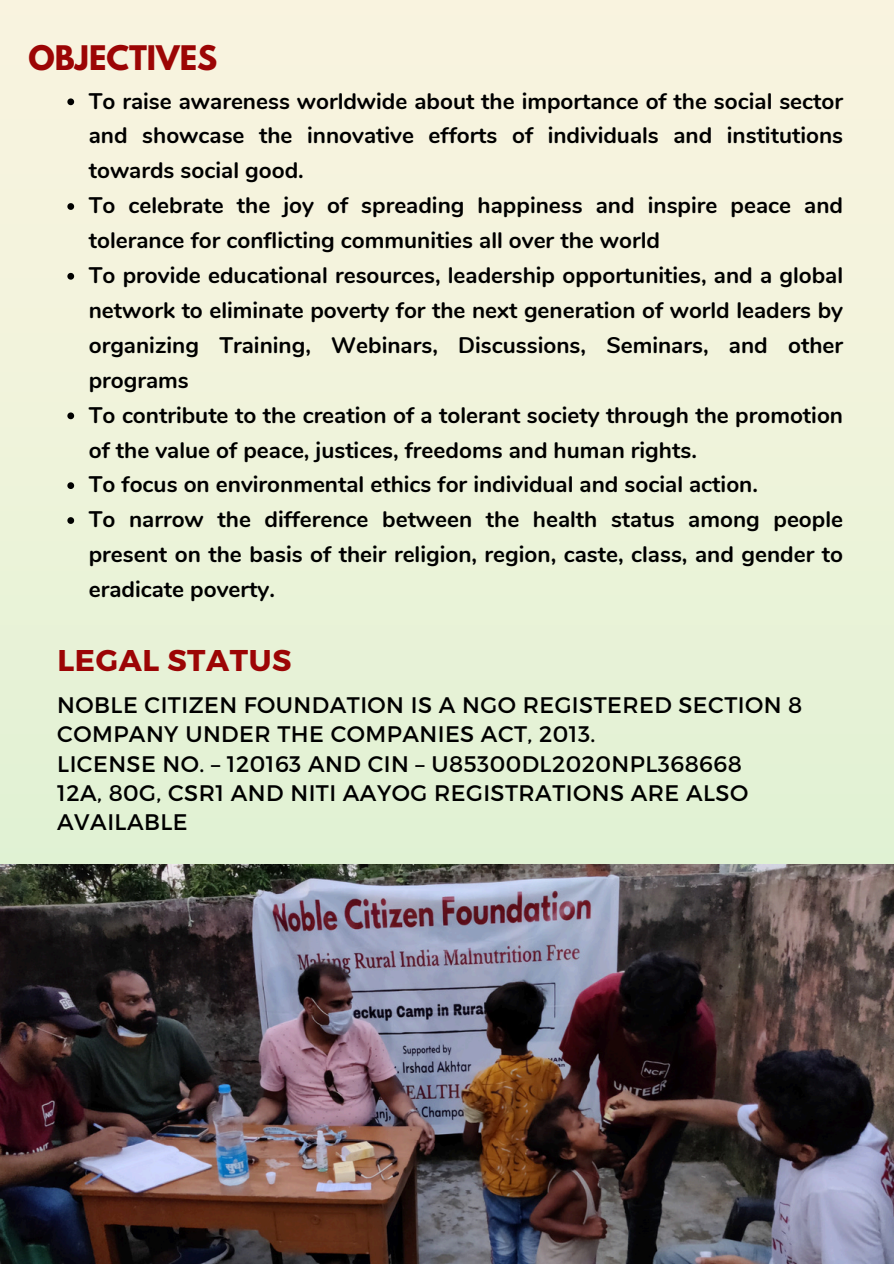
<style>
.page{position:relative;width:894px;height:1264px;background:#fff}
.page>*{position:absolute;margin:0;border:0;box-sizing:border-box;transform-origin:0 0}
.t1{font:700 30px "Montserrat";letter-spacing:.02em;color:#9c0505}
.t2{font:700 30px "League Spartan";color:#9c0505}
.t3{font:700 22.5px/34.8px "Nunito";color:#000;text-align:justify}
.t4{font:22.5px/29.2px "Montserrat";letter-spacing:.02em;color:#000}
</style>
<div class="page">
<div style="left:0;top:0;width:893px;height:1263px;background:linear-gradient(to right,#eef3da,#eef3da)"></div>
<img style="left:0;top:864px;width:893px;height:399px">
<svg style="left:67px;top:98px;width:7px;height:7px"></svg>
<svg style="left:67px;top:203px;width:7px;height:7px"></svg>
<svg style="left:67px;top:273px;width:7px;height:7px"></svg>
<svg style="left:67px;top:412px;width:7px;height:7px"></svg>
<svg style="left:67px;top:482px;width:7px;height:7px"></svg>
<svg style="left:67px;top:517px;width:7px;height:7px"></svg>
<p class="t2" style="left:29px;top:43px;width:190px">OBJECTIVES</p>
<p class="t3" style="left:89px;top:84px;width:755px">To raise awareness worldwide about the importance of the social sector and showcase the innovative efforts of individuals and institutions towards social good.</p>
<h2 class="t3" style="left:89px;top:188px;width:755px">To celebrate the joy of spreading happiness and inspire peace and tolerance for conflicting communities all over the world</h2>
<p class="t3" style="left:89px;top:258px;width:755px">To provide educational resources, leadership opportunities, and a global network to eliminate poverty for the next generation of world leaders by organizing Training, Webinars, Discussions, Seminars, and other programs</p>
<p class="t3" style="left:89px;top:398px;width:755px">To contribute to the creation of a tolerant society through the promotion of the value of peace, justices, freedoms and human rights.</p>
<p class="t3" style="left:89px;top:467px;width:670px">To focus on environmental ethics for individual and social action.</p>
<p class="t3" style="left:89px;top:502px;width:755px">To narrow the difference between the health status among people present on the basis of their religion, region, caste, class, and gender to eradicate poverty.</p>
<h2 class="t1" style="left:58px;top:641px;width:235px">LEGAL STATUS</h2>
<p class="t4" style="left:57px;top:689px;width:746px">NOBLE CITIZEN FOUNDATION IS A NGO REGISTERED SECTION 8<br>COMPANY UNDER THE COMPANIES ACT, 2013.<br>LICENSE NO. – 120163 AND CIN – U85300DL2020NPL368668<br>12A, 80G, CSR1 AND NITI AAYOG REGISTRATIONS ARE ALSO AVAILABLE</p>
</div>
